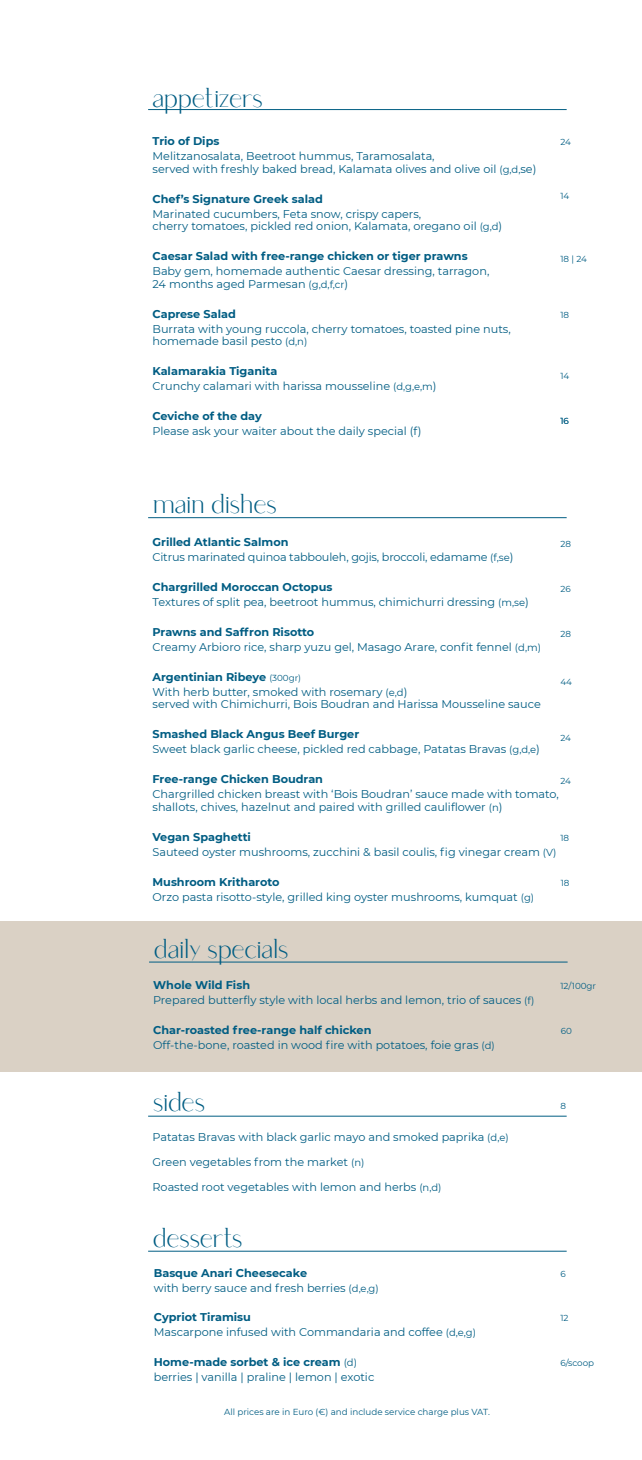
<style>
.page{position:relative;width:642px;height:1460px;background:#fff}
.page>*{position:absolute;margin:0;border:0;box-sizing:border-box;transform-origin:0 0}
.t1{font:25px "Saudagar";letter-spacing:.02em;color:#005d83}
.t2{font:11.25px/15px "Montserrat";color:#005d83}
.t3{font:700 11.25px "Montserrat";color:#005d83}
.t4{font:8.75px "Montserrat";color:#005d83}
.s1{font-size:10px}
.s2{font-weight:700}
.s3{font-size:8.75px}
</style>
<div class="page">
<div style="left:0;top:921px;width:641px;height:150px;background:#dad1c5"></div>
<hr style="left:148px;top:109px;width:418px;height:1px;background:#005d83">
<hr style="left:148px;top:517px;width:418px;height:1px;background:#005d83">
<hr style="left:149px;top:962px;width:418px;height:1px;background:#005d83">
<hr style="left:148px;top:1116px;width:418px;height:1px;background:#005d83">
<hr style="left:148px;top:1251px;width:418px;height:1px;background:#005d83">
<h1 class="t1" style="left:153px;top:86px;width:111px">appetizers</h1>
<p class="t3" style="left:152px;top:133px;width:68px">Trio of Dips</p>
<p class="t2" style="left:152px;top:150px;width:385px;line-height:12.5px">Melitzanosalata, Beetroot hummus, Taramosalata,<br>served with freshly baked bread, Kalamata olives and olive oil <span class="s1">(g,d,</span>se)</p>
<p class="t3" style="left:152px;top:191px;width:172px">Chef’s Signature Greek salad</p>
<p class="t2" style="left:152px;top:207px;width:351px;line-height:12.5px">Marinated cucumbers, Feta snow, crispy capers,<br>cherry tomatoes, pickled red onion, Kalamata, oregano oil <span class="s1">(g,d</span>)</p>
<p class="t3" style="left:152px;top:248px;width:316px">Caesar Salad with free-range chicken or tiger prawns</p>
<p class="t2" style="left:152px;top:265px;width:338px;line-height:12.5px">Baby gem, homemade authentic Caesar dressing, tarragon,<br>24 months aged Parmesan <span class="s1">(g,d,f,cr</span>)</p>
<p class="t3" style="left:152px;top:306px;width:85px">Caprese Salad</p>
<p class="t2" style="left:152px;top:322px;width:359px;line-height:12.5px">Burrata with young ruccola, cherry tomatoes, toasted pine nuts, homemade basil pesto <span class="s1">(d,n)</span></p>
<p class="t2" style="left:152px;top:363px;width:285px"><span class="s2">Kalamarakia Tiganita<br></span>Crunchy calamari with harissa mousseline <span class="s1">(d,g,e,m</span>)</p>
<p class="t3" style="left:152px;top:408px;width:111px">Ceviche of the day</p>
<p class="t2" style="left:152px;top:423px;width:270px">Please ask your waiter about the daily special (f)</p>
<p class="t4" style="left:560px;top:136px;width:12px">24</p>
<p class="t4" style="left:560px;top:190px;width:10px">14</p>
<p class="t4" style="left:560px;top:252px;width:28px">18 | 24</p>
<p class="t4" style="left:560px;top:309px;width:10px">18</p>
<p class="t4" style="left:560px;top:370px;width:10px">14</p>
<p class="t4" style="left:560px;top:415px;width:10px">16</p>
<h1 class="t1" style="left:154px;top:493px;width:125px">main dishes</h1>
<p class="t2" style="left:152px;top:534px;width:362px"><span class="s2">Grilled Atlantic Salmon<br></span>Citrus marinated quinoa tabbouleh, gojis, broccoli, edamame <span class="s1">(f,se</span>)</p>
<p class="t2" style="left:152px;top:579px;width:378px"><span class="s2">Chargrilled Moroccan Octopus<br></span>Textures of split pea, beetroot hummus, chimichurri dressing <span class="s1">(m,se</span>)</p>
<p class="t2" style="left:152px;top:624px;width:390px"><span class="s2">Prawns and Saffron Risotto<br></span>Creamy Arbioro rice, sharp yuzu gel, Masago Arare, confit fennel <span class="s1">(d,m)</span></p>
<p class="t2" style="left:152px;top:669px;width:256px"><span class="s2">Argentinian Ribeye</span> <span class="s3">(300gr)<br></span>With herb butter, smoked with rosemary <span class="s1">(e,d</span>)</p>
<p class="t2" style="left:152px;top:696px;width:390px">served with Chimichurri, Bois Boudran and Harissa Mousseline sauce</p>
<p class="t2" style="left:152px;top:726px;width:389px"><span class="s2">Smashed Black Angus Beef Burger<br></span>Sweet black garlic cheese, pickled red cabbage, Patatas Bravas <span class="s1">(g,d,e</span>)</p>
<p class="t3" style="left:152px;top:771px;width:172px">Free-range Chicken Boudran</p>
<p class="t2" style="left:152px;top:788px;width:407px;line-height:12.5px">Chargrilled chicken breast with ‘Bois Boudran’ sauce made with tomato, shallots, chives, hazelnut and paired with grilled cauliflower <span class="s1">(n</span>)</p>
<p class="t2" style="left:152px;top:829px;width:405px"><span class="s2">Vegan Spaghetti<br></span>Sauteed oyster mushrooms, zucchini &amp; basil coulis, fig vinegar cream <span class="s1">(V)</span></p>
<p class="t2" style="left:152px;top:874px;width:383px"><span class="s2">Mushroom Kritharoto<br></span>Orzo pasta risotto-style, grilled king oyster mushrooms, kumquat <span class="s1">(g)</span></p>
<p class="t4" style="left:560px;top:538px;width:12px">28</p>
<p class="t4" style="left:560px;top:583px;width:12px">26</p>
<p class="t4" style="left:560px;top:628px;width:12px">28</p>
<p class="t4" style="left:560px;top:676px;width:13px">44</p>
<p class="t4" style="left:560px;top:732px;width:12px">24</p>
<p class="t4" style="left:560px;top:774px;width:12px">24</p>
<p class="t4" style="left:560px;top:832px;width:10px">18</p>
<p class="t4" style="left:560px;top:877px;width:10px">18</p>
<h1 class="t1" style="left:155px;top:938px;width:135px">daily specials</h1>
<p class="t2" style="left:153px;top:977px;width:382px"><span class="s2">Whole Wild Fish<br></span>Prepared butterfly style with local herbs and lemon, trio of sauces <span class="s1">(f)</span></p>
<p class="t2" style="left:153px;top:1022px;width:343px"><span class="s2">Char-roasted free-range half chicken<br></span>Off-the-bone, roasted in wood fire with potatoes, foie gras <span class="s1">(d)</span></p>
<h1 class="t1" style="left:154px;top:1090px;width:53px">sides</h1>
<p class="t2" style="left:152px;top:1129px;width:357px">Patatas Bravas with black garlic mayo and smoked paprika <span class="s1">(d,e)</span></p>
<p class="t2" style="left:152px;top:1154px;width:213px">Green vegetables from the market <span class="s1">(n)</span></p>
<p class="t2" style="left:152px;top:1179px;width:290px">Roasted root vegetables with lemon and herbs <span class="s1">(n,d)</span></p>
<h1 class="t1" style="left:154px;top:1227px;width:90px">desserts</h1>
<p class="t2" style="left:154px;top:1265px;width:226px"><span class="s2">Basque Anari Cheesecake<br></span>with berry sauce and fresh berries <span class="s1">(d,e,g)</span></p>
<p class="t2" style="left:154px;top:1309px;width:324px"><span class="s2">Cypriot Tiramisu<br></span>Mascarpone infused with Commandaria and coffee <span class="s1">(d,e,g)</span></p>
<p class="t2" style="left:154px;top:1354px;width:222px"><span class="s2">Home-made sorbet &amp; ice cream</span> <span class="s1">(d) </span>berries | vanilla | praline | lemon | exotic</p>
<p class="t4" style="left:224px;top:1406px;width:267px">All prices are in Euro (€) and include service charge plus VAT.</p>
<p class="t4" style="left:560px;top:980px;width:37px">12/100gr</p>
<p class="t4" style="left:560px;top:1025px;width:13px">60</p>
<p class="t4" style="left:560px;top:1099px;width:7px">8</p>
<p class="t4" style="left:560px;top:1268px;width:7px">6</p>
<p class="t4" style="left:560px;top:1311px;width:10px">12</p>
<p class="t4" style="left:560px;top:1356px;width:35px">6/scoop</p>
</div>
